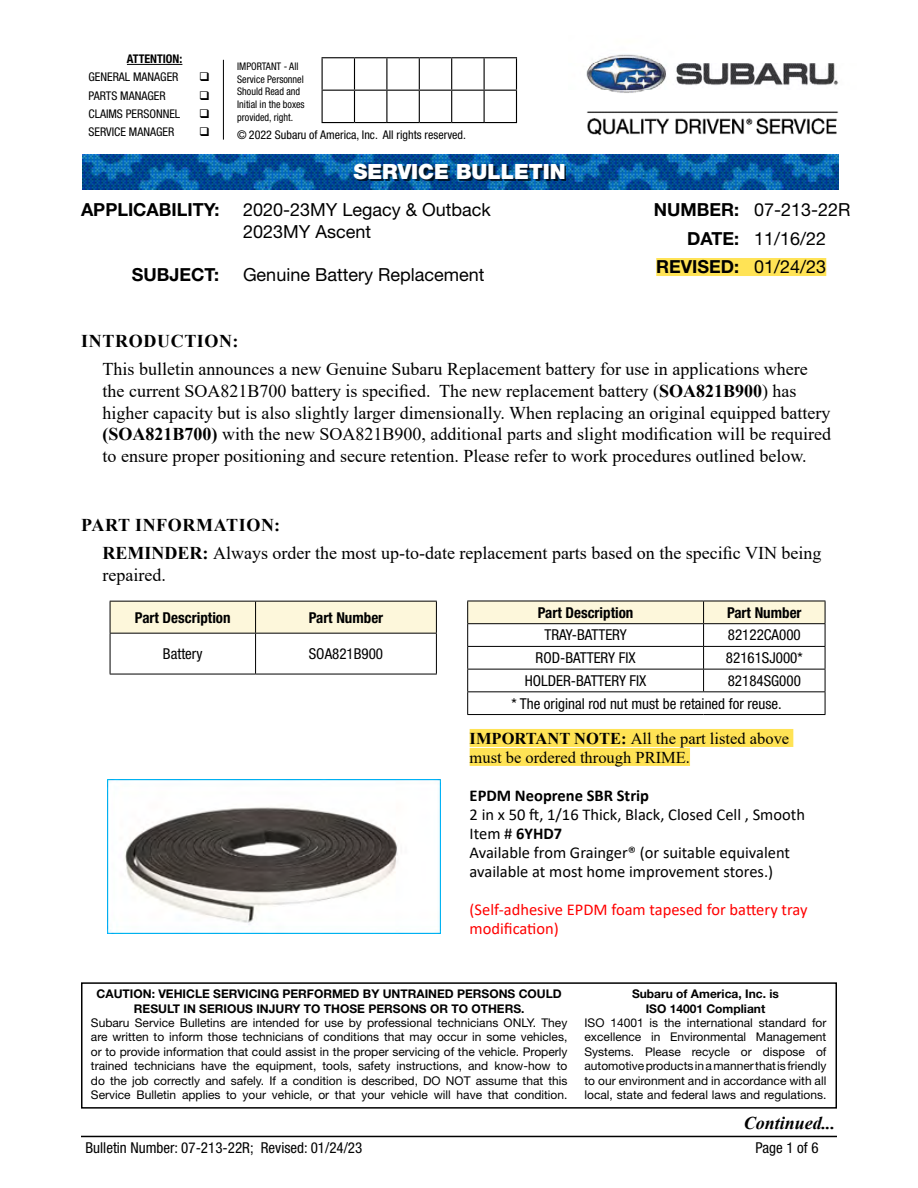
<style>
.page{position:relative;width:918px;height:1188px;background:#fff}
.page>*{position:absolute;margin:0;border:0;box-sizing:border-box;transform-origin:0 0}
.t1{font:900 21px "Helvetica Neue LT Std";color:#fff}
.t2{font:18px/21.6px "Times New Roman";color:#000}
.t3{font:18px/21.6px "Helvetica Neue LT Std";color:#000}
.t4{font:700 18px "Helvetica Neue LT Std";color:#000}
.t5{font:700 18px "Times New Roman";letter-spacing:.035em;color:#000}
.t6{font:italic 700 18px "Times New Roman";color:#000}
.t7{font:16.5px/18.9px "Calibri";color:#000}
.t8{font:16.5px/18.9px "Times New Roman";color:#000}
.t9{font:16.5px/18.9px "Calibri";color:#f00}
.t10{font:700 16.5px "Calibri";color:#000}
.t11{font:condensed 15px/22.6px "Helvetica Neue LT Std";color:#000}
.t12{font:700 condensed 15px "Helvetica Neue LT Std";color:#000}
.t13{font:12px/14.4px "Helvetica Neue LT Std";color:#000;text-align:justify}
.t14{font:700 12px/14.4px "Helvetica Neue LT Std";color:#000;text-align:center}
.t15{font:condensed 12px "Helvetica Neue LT Std";color:#000}
.t16{font:700 condensed 12px "Helvetica Neue LT Std";color:#000}
.t17{font:condensed 10.5px/12.6px "Helvetica Neue LT Std";color:#000;scale:.96 1}
.s1{font-weight:700}
.s2{font-weight:400}
</style>
<div class="page">
<hr style="left:81px;top:1136px;width:756px;height:1px;background:#000">
<img style="left:82px;top:155px;width:757px;height:34px">
<div style="left:355px;top:166px;width:211px;height:15px;background:#000;opacity:.75"></div>
<div style="left:81px;top:982px;width:756px;height:127px;border:2px solid #000"></div>
<div style="left:656px;top:258px;width:170px;height:18px;background:#ffe355"></div>
<div style="left:111px;top:602px;width:325px;height:31px;background:#fdf7db"></div>
<hr style="left:110px;top:602px;width:1px;height:31px;background:#000">
<hr style="left:110px;top:634px;width:1px;height:40px;background:#000">
<hr style="left:110px;top:601px;width:146px;height:1px;background:#000">
<hr style="left:256px;top:601px;width:181px;height:1px;background:#000">
<hr style="left:110px;top:633px;width:146px;height:1px;background:#000">
<hr style="left:256px;top:633px;width:181px;height:1px;background:#000">
<hr style="left:110px;top:674px;width:146px;height:1px;background:#000">
<hr style="left:256px;top:674px;width:181px;height:1px;background:#000">
<hr style="left:255px;top:602px;width:1px;height:31px;background:#000">
<hr style="left:436px;top:602px;width:1px;height:31px;background:#000">
<hr style="left:255px;top:634px;width:1px;height:40px;background:#000">
<hr style="left:436px;top:634px;width:1px;height:40px;background:#000">
<hr style="left:467px;top:714px;width:237px;height:1px;background:#000">
<hr style="left:704px;top:714px;width:121px;height:1px;background:#000">
<svg style="left:467px;top:601px;width:359px;height:113px"></svg>
<img style="left:107px;top:779px;width:333px;height:154px">
<div style="left:470px;top:729px;width:323px;height:18px;background:#ffe355"></div>
<div style="left:470px;top:748px;width:220px;height:18px;background:#ffe355"></div>
<hr style="left:127px;top:64px;width:55px;height:1px;background:#000">
<hr style="left:322px;top:57px;width:33px;height:1px;background:#000">
<hr style="left:322px;top:58px;width:1px;height:32px;background:#000">
<hr style="left:355px;top:57px;width:32px;height:1px;background:#000">
<hr style="left:354px;top:58px;width:1px;height:32px;background:#000">
<hr style="left:387px;top:57px;width:32px;height:1px;background:#000">
<hr style="left:386px;top:58px;width:1px;height:32px;background:#000">
<hr style="left:419px;top:57px;width:33px;height:1px;background:#000">
<hr style="left:419px;top:58px;width:1px;height:32px;background:#000">
<hr style="left:452px;top:57px;width:32px;height:1px;background:#000">
<hr style="left:451px;top:58px;width:1px;height:32px;background:#000">
<hr style="left:484px;top:57px;width:33px;height:1px;background:#000">
<hr style="left:484px;top:58px;width:1px;height:32px;background:#000">
<hr style="left:516px;top:58px;width:1px;height:32px;background:#000">
<hr style="left:322px;top:90px;width:33px;height:1px;background:#000">
<hr style="left:322px;top:91px;width:1px;height:31px;background:#000">
<hr style="left:355px;top:90px;width:32px;height:1px;background:#000">
<hr style="left:354px;top:91px;width:1px;height:31px;background:#000">
<hr style="left:387px;top:90px;width:32px;height:1px;background:#000">
<hr style="left:386px;top:91px;width:1px;height:31px;background:#000">
<hr style="left:419px;top:90px;width:33px;height:1px;background:#000">
<hr style="left:419px;top:91px;width:1px;height:31px;background:#000">
<hr style="left:452px;top:90px;width:32px;height:1px;background:#000">
<hr style="left:451px;top:91px;width:1px;height:31px;background:#000">
<hr style="left:484px;top:90px;width:33px;height:1px;background:#000">
<hr style="left:484px;top:91px;width:1px;height:31px;background:#000">
<hr style="left:516px;top:91px;width:1px;height:31px;background:#000">
<hr style="left:322px;top:122px;width:33px;height:1px;background:#000">
<hr style="left:355px;top:122px;width:32px;height:1px;background:#000">
<hr style="left:387px;top:122px;width:32px;height:1px;background:#000">
<hr style="left:419px;top:122px;width:33px;height:1px;background:#000">
<hr style="left:452px;top:122px;width:32px;height:1px;background:#000">
<hr style="left:484px;top:122px;width:33px;height:1px;background:#000">
<hr style="left:223px;top:60px;width:1px;height:80px;background:#000">
<img style="left:586px;top:54px;width:253px;height:81px">
<p class="t16" style="left:127px;top:52px;width:57px">ATTENTION:</p>
<p class="t15" style="left:89px;top:70px;width:92px">GENERAL MANAGER</p>
<p class="t15" style="left:89px;top:88px;width:79px">PARTS MANAGER</p>
<p class="t15" style="left:89px;top:106px;width:93px">CLAIMS PERSONNEL</p>
<p class="t15" style="left:89px;top:125px;width:87px">SERVICE MANAGER</p>
<p class="t17" style="left:237px;top:60px;width:72px">IMPORTANT - All<br>Service Personnel<br>Should Read and<br>Initial in the boxes provided, right.</p>
<p class="t15" style="left:237px;top:128px;width:230px">© 2022 Subaru of America, Inc. All rights reserved.</p>
<h1 class="t1" style="left:353px;top:159px;width:214px">SERVICE BULLETIN</h1>
<h2 class="t4" style="left:81px;top:199px;width:140px">APPLICABILITY:</h2>
<h2 class="t3" style="left:243px;top:199px;width:249px">2020-23MY Legacy &amp; Outback<br>2023MY Ascent</h2>
<h2 class="t4" style="left:132px;top:264px;width:89px">SUBJECT:</h2>
<h2 class="t3" style="left:243px;top:263px;width:243px">Genuine Battery Replacement</h2>
<h2 class="t3" style="left:654px;top:199px;width:198px"><span class="s1">NUMBER:</span> 07-213-22R</h2>
<h2 class="t3" style="left:687px;top:227px;width:141px"><span class="s1">DATE:</span> 11/16/22</h2>
<h2 class="t4" style="left:656px;top:256px;width:172px">REVISED: <span class="s2">01/24/23</span></h2>
<h2 class="t5" style="left:81px;top:328px;width:159px">INTRODUCTION:</h2>
<p class="t2" style="left:103px;top:358px;width:730px">This bulletin announces a new Genuine Subaru Replacement battery for use in applications where the current SOA821B700 battery is specified. The new replacement battery (<span class="s1">SOA821B900</span>) has higher capacity but is also slightly larger dimensionally. When replacing an original equipped battery <span class="s1">(SOA821B700)</span> with the new SOA821B900, additional parts and slight modification will be required to ensure proper positioning and secure retention. Please refer to work procedures outlined below.</p>
<h2 class="t2" style="left:103px;top:510px;width:720px;line-height:28.3px;text-indent:-21px"><span class="s1">PART INFORMATION:<br>REMINDER:</span> Always order the most up-to-date replacement parts based on the specific VIN being</h2>
<h2 class="t2" style="left:103px;top:563px;width:65px">repaired.</h2>
<p class="t12" style="left:135px;top:608px;width:97px">Part Description</p>
<p class="t12" style="left:309px;top:608px;width:76px">Part Number</p>
<p class="t11" style="left:163px;top:642px;width:41px">Battery</p>
<p class="t11" style="left:309px;top:642px;width:76px">SOA821B900</p>
<p class="t12" style="left:538px;top:603px;width:97px">Part Description</p>
<p class="t12" style="left:727px;top:603px;width:76px">Part Number</p>
<p class="t11" style="left:545px;top:624px;width:84px">TRAY-BATTERY</p>
<p class="t11" style="left:728px;top:624px;width:74px">82122CA000</p>
<p class="t11" style="left:536px;top:646px;width:102px">ROD-BATTERY FIX</p>
<p class="t11" style="left:726px;top:646px;width:78px">82161SJ000*</p>
<p class="t11" style="left:525px;top:669px;width:123px">HOLDER-BATTERY FIX</p>
<p class="t11" style="left:512px;top:669px;width:291px;text-indent:216px">82184SG000 * The original rod nut must be retained for reuse.</p>
<h3 class="t8" style="left:470px;top:728px;width:321px"><span class="s1">IMPORTANT NOTE:</span> All the part listed above must be ordered through PRIME.</h3>
<h3 class="t10" style="left:470px;top:784px;width:181px">EPDM Neoprene SBR Strip</h3>
<h3 class="t7" style="left:470px;top:805px;width:337px">2 in x 50 ft, 1/16 Thick, Black, Closed Cell , Smooth Item # <span class="s1">6YHD7<br></span>Available from Grainger® (or suitable equivalent available at most home improvement stores.)</h3>
<h3 class="t9" style="left:470px;top:899px;width:339px">(Self-adhesive EPDM foam tapesed for battery tray modification)</h3>
<p class="t14" style="left:97px;top:986px;width:467px">CAUTION: VEHICLE SERVICING PERFORMED BY UNTRAINED PERSONS COULD<br>RESULT IN SERIOUS INJURY TO THOSE PERSONS OR TO OTHERS.</p>
<p class="t13" style="left:91px;top:1015px;width:478px">Subaru Service Bulletins are intended for use by professional technicians ONLY. They are written to inform those technicians of conditions that may occur in some vehicles, or to provide information that could assist in the proper servicing of the vehicle. Properly trained technicians have the equipment, tools, safety instructions, and know-how to do the job correctly and safely. If a condition is described, DO NOT assume that this Service Bulletin applies to your vehicle, or that your vehicle will have that condition.</p>
<p class="t14" style="left:632px;top:986px;width:148px">Subaru of America, Inc. is<br>ISO 14001 Compliant</p>
<p class="t13" style="left:585px;top:1015px;width:243px">ISO 14001 is the international standard for excellence in Environmental Management Systems. Please recycle or dispose of automotive products in a manner that is friendly to our environment and in accordance with all local, state and federal laws and regulations.</p>
<h2 class="t6" style="left:744px;top:1111px;width:93px">Continued...</h2>
<p class="t11" style="left:86px;top:1136px;width:278px">Bulletin Number: 07-213-22R; Revised: 01/24/23</p>
<p class="t11" style="left:756px;top:1136px;width:65px">Page 1 of 6</p>
</div>
